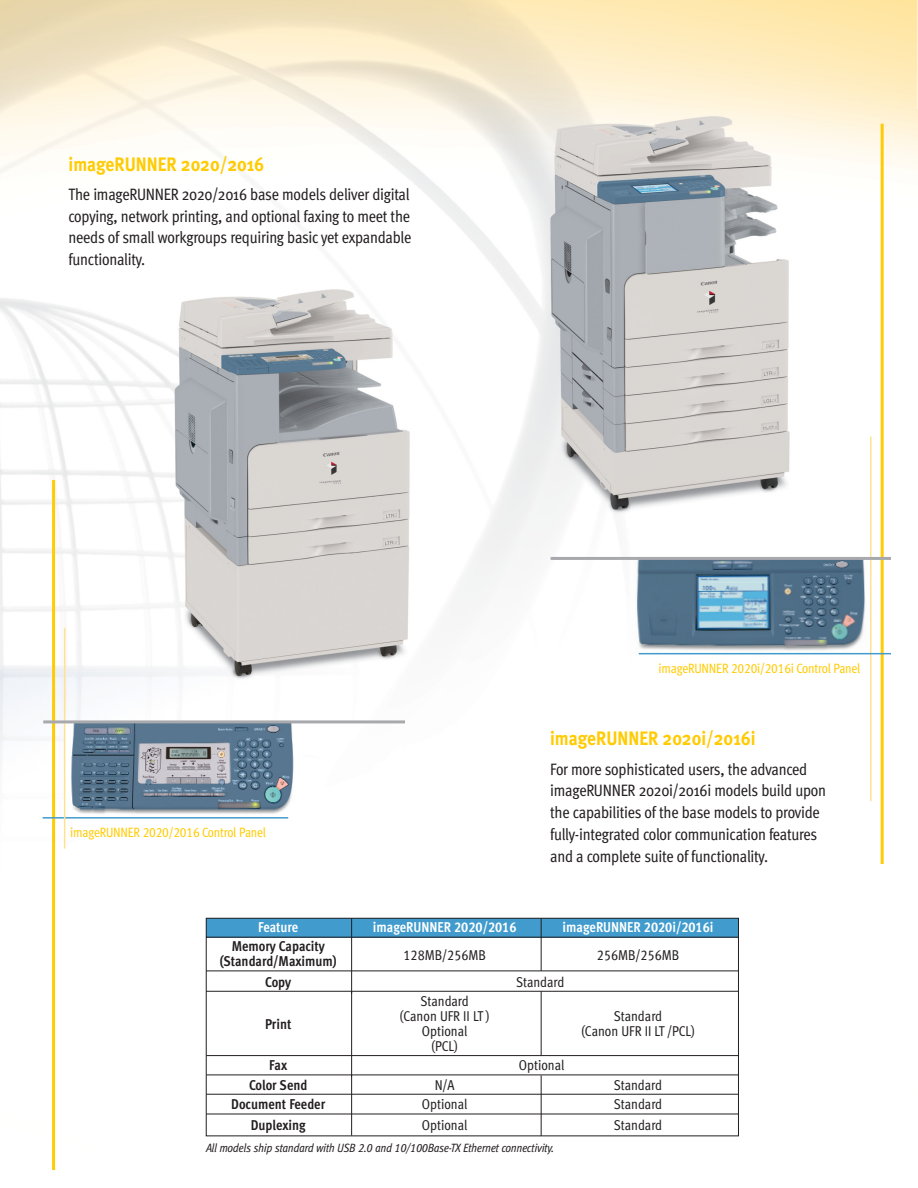
<style>
.page{position:relative;width:918px;height:1188px;background:#fff}
.page>*{position:absolute;margin:0;border:0;box-sizing:border-box;transform-origin:0 0}
.t1{font:700 19.5px "Meta";color:#ffcb04;scale:.9 1}
.t2{font:16.5px/21.8px "Meta Cond";letter-spacing:-.015em;color:#231f20;text-align:justify}
.t3{font:14.25px/15px "Meta Cond Book LF";color:#231f20;text-align:center}
.t4{font:14.25px/20.9px "Meta Cond Bold LF";color:#231f20;text-align:center}
.t5{font:14.25px "Meta Cond Bold LF";color:#fff}
.t6{font:13.5px "Meta Cond Book LF";letter-spacing:-.015em;color:#ffcb04}
.t7{font:italic 12px "Meta Cond Book Lf";letter-spacing:-.015em;color:#231f20}
</style>
<div class="page">
<img style="left:0;top:0;width:918px;height:1171px">
<hr style="left:52px;top:480px;width:3px;height:690px;background:#ffcb04">
<hr style="left:881px;top:124px;width:3px;height:740px;background:#ffcb04">
<img style="left:65px;top:723px;width:236px;height:92px">
<hr style="left:43px;top:817px;width:245px;height:2px;background:#419ccd">
<hr style="left:64px;top:628px;width:1px;height:221px;background:#ffe192">
<hr style="left:43px;top:720px;width:362px;height:3px;background:#a7a9ac">
<svg style="left:205px;top:918px;width:534px;height:219px"></svg>
<hr style="left:206px;top:971px;width:532px;height:1px;background:#231f20">
<hr style="left:206px;top:991px;width:532px;height:1px;background:#231f20">
<hr style="left:206px;top:1055px;width:532px;height:1px;background:#231f20">
<hr style="left:206px;top:1075px;width:532px;height:1px;background:#231f20">
<hr style="left:206px;top:1094px;width:532px;height:1px;background:#231f20">
<hr style="left:206px;top:1114px;width:532px;height:1px;background:#231f20">
<img style="left:631px;top:560px;width:239px;height:95px">
<hr style="left:870px;top:436px;width:2px;height:365px;background:#ffe192">
<hr style="left:551px;top:557px;width:340px;height:3px;background:#a7a9ac">
<hr style="left:639px;top:653px;width:252px;height:1px;background:#419ccd">
<hr style="left:541px;top:918px;width:1px;height:53px;background:#231f20">
<hr style="left:541px;top:991px;width:1px;height:64px;background:#231f20">
<hr style="left:541px;top:1075px;width:1px;height:61px;background:#231f20">
<hr style="left:351px;top:991px;width:1px;height:85px;background:#231f20">
<hr style="left:351px;top:1075px;width:1px;height:61px;background:#231f20">
<hr style="left:351px;top:918px;width:1px;height:75px;background:#231f20">
<p class="t1" style="left:69px;top:157px;width:219px">imageRUNNER 2020/2016</p>
<p class="t2" style="left:69px;top:184px;width:344px">The imageRUNNER 2020/2016 base models deliver digital copying, network printing, and optional faxing to meet the needs of small workgroups requiring basic yet expandable functionality.</p>
<p class="t6" style="left:70px;top:828px;width:197px">imageRUNNER 2020/2016 Control Panel</p>
<p class="t6" style="left:659px;top:663px;width:203px">imageRUNNER 2020i/2016i Control Panel</p>
<p class="t1" style="left:550px;top:732px;width:230px">imageRUNNER 2020i/2016i</p>
<p class="t2" style="left:550px;top:759px;width:277px;text-align:left">For more sophisticated users, the advanced imageRUNNER 2020i/2016i models build upon the capabilities of the base models to provide fully-integrated color communication features and a complete suite of functionality.</p>
<p class="t5" style="left:258px;top:921px;width:42px">Feature</p>
<p class="t5" style="left:373px;top:921px;width:145px">imageRUNNER 2020/2016</p>
<p class="t5" style="left:563px;top:921px;width:152px">imageRUNNER 2020i/2016i</p>
<p class="t4" style="left:232px;top:937px;width:95px">Memory Capacity</p>
<p class="t3" style="left:403px;top:948px;width:84px">128MB/256MB</p>
<p class="t3" style="left:597px;top:948px;width:84px">256MB/256MB</p>
<p class="t4" style="left:220px;top:951px;width:119px">(Standard/Maximum)<br>Copy</p>
<p class="t3" style="left:516px;top:975px;width:50px">Standard</p>
<p class="t4" style="left:265px;top:1014px;width:28px">Print</p>
<p class="t3" style="left:400px;top:994px;width:91px">Standard<br>(Canon UFR II LT )</p>
<p class="t3" style="left:614px;top:1009px;width:50px">Standard</p>
<p class="t3" style="left:422px;top:1024px;width:47px">Optional</p>
<p class="t3" style="left:581px;top:1024px;width:115px">(Canon UFR II LT /PCL)</p>
<p class="t3" style="left:432px;top:1039px;width:28px">(PCL)</p>
<p class="t4" style="left:269px;top:1056px;width:19px">Fax</p>
<p class="t3" style="left:519px;top:1059px;width:47px">Optional</p>
<p class="t4" style="left:249px;top:1075px;width:60px">Color Send</p>
<p class="t3" style="left:435px;top:1078px;width:21px">N/A</p>
<p class="t3" style="left:614px;top:1078px;width:50px">Standard</p>
<p class="t4" style="left:231px;top:1095px;width:95px">Document Feeder</p>
<p class="t3" style="left:422px;top:1097px;width:47px">Optional</p>
<p class="t3" style="left:614px;top:1097px;width:50px">Standard</p>
<p class="t4" style="left:251px;top:1115px;width:56px">Duplexing</p>
<p class="t3" style="left:422px;top:1118px;width:47px">Optional</p>
<p class="t3" style="left:614px;top:1118px;width:50px">Standard</p>
<p class="t7" style="left:206px;top:1143px;width:350px">All models ship standard with USB 2.0 and 10/100Base-TX Ethernet connectivity.</p>
</div>
